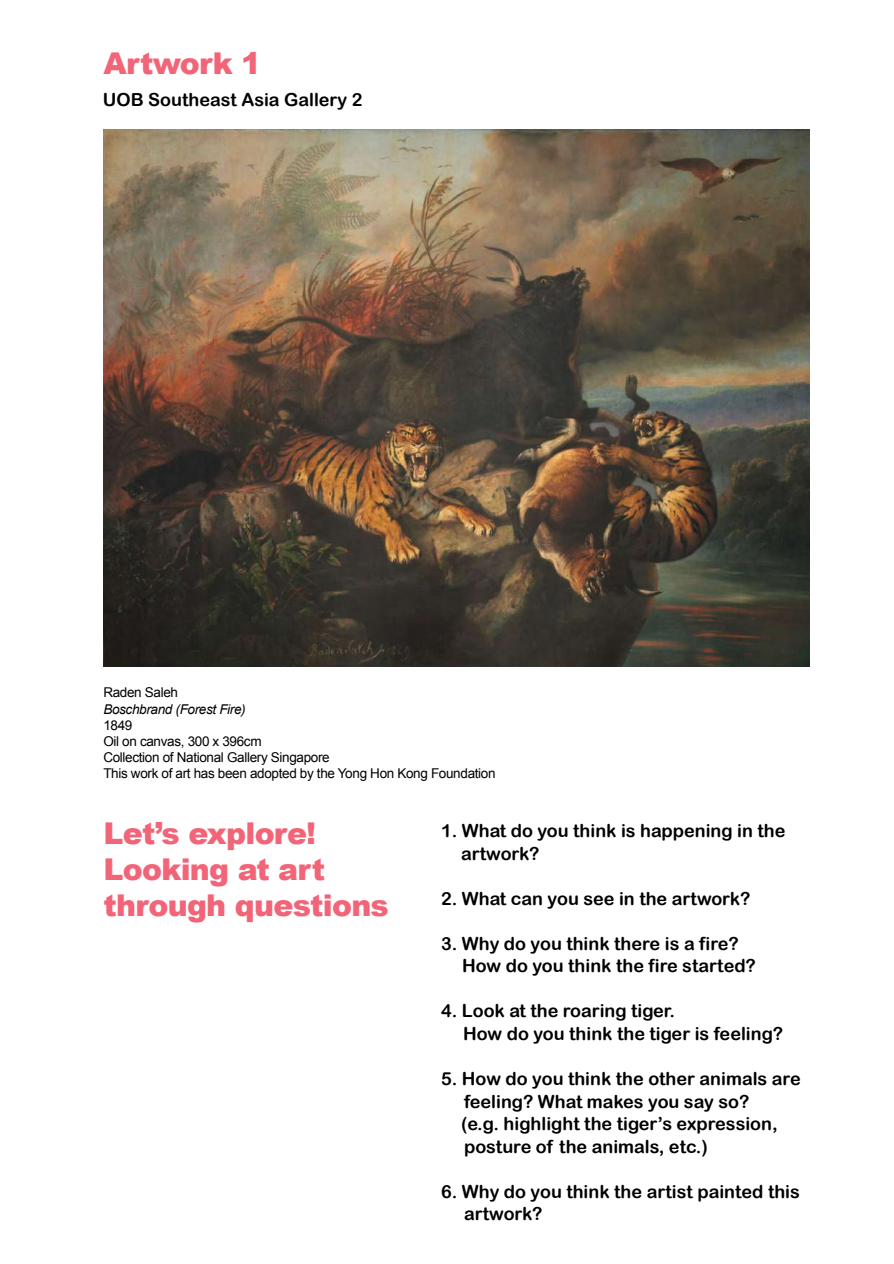
<style>
.page{position:relative;width:894px;height:1264px;background:#fff}
.page>*{position:absolute;margin:0;border:0;box-sizing:border-box;transform-origin:0 0}
.t1{font:900 30px/36px "Arial";letter-spacing:-.025em;color:#f26579}
.t2{font:18px/22.5px "Arial Rounded MT Bold";color:#000}
.t3{font:13.5px/16.2px "Arial";letter-spacing:-.025em;color:#000}
.t4{font:italic 13.5px "Arial";letter-spacing:-.025em;color:#000}
</style>
<div class="page">
<img style="left:104px;top:129px;width:705px;height:538px">
<h1 class="t1" style="left:103px;top:44px;width:159px">Artwork 1</h1>
<p class="t2" style="left:103px;top:88px;width:261px">UOB Southeast Asia Gallery 2</p>
<p class="t3" style="left:103px;top:684px;width:76px">Raden Saleh</p>
<p class="t4" style="left:103px;top:701px;width:144px">Boschbrand (Forest Fire)</p>
<p class="t3" style="left:103px;top:717px;width:393px">1849<br>Oil on canvas, 300 x 396cm<br>Collection of National Gallery Singapore<br>This work of art has been adopted by the Yong Hon Kong Foundation</p>
<h1 class="t1" style="left:103px;top:814px;width:287px">Let’s explore!<br>Looking at art through questions</h1>
<p class="t2" style="left:461px;top:819px;width:326px;text-indent:-20px">1. What do you think is happening in the artwork?</p>
<p class="t2" style="left:441px;top:887px;width:311px">2. What can you see in the artwork?</p>
<p class="t2" style="left:462px;top:932px;width:295px;text-indent:-21px">3. Why do you think there is a fire?<br>How do you think the fire started?</p>
<p class="t2" style="left:463px;top:999px;width:321px;text-indent:-22px">4. Look at the roaring tiger.<br>How do you think the tiger is feeling?</p>
<p class="t2" style="left:461px;top:1067px;width:341px;text-indent:-20px">5. How do you think the other animals are feeling? What makes you say so?<br>(e.g. highlight the tiger’s expression, posture of the animals, etc.)</p>
<p class="t2" style="left:464px;top:1179px;width:337px;text-indent:-23px">6. Why do you think the artist painted this artwork?</p>
</div>
